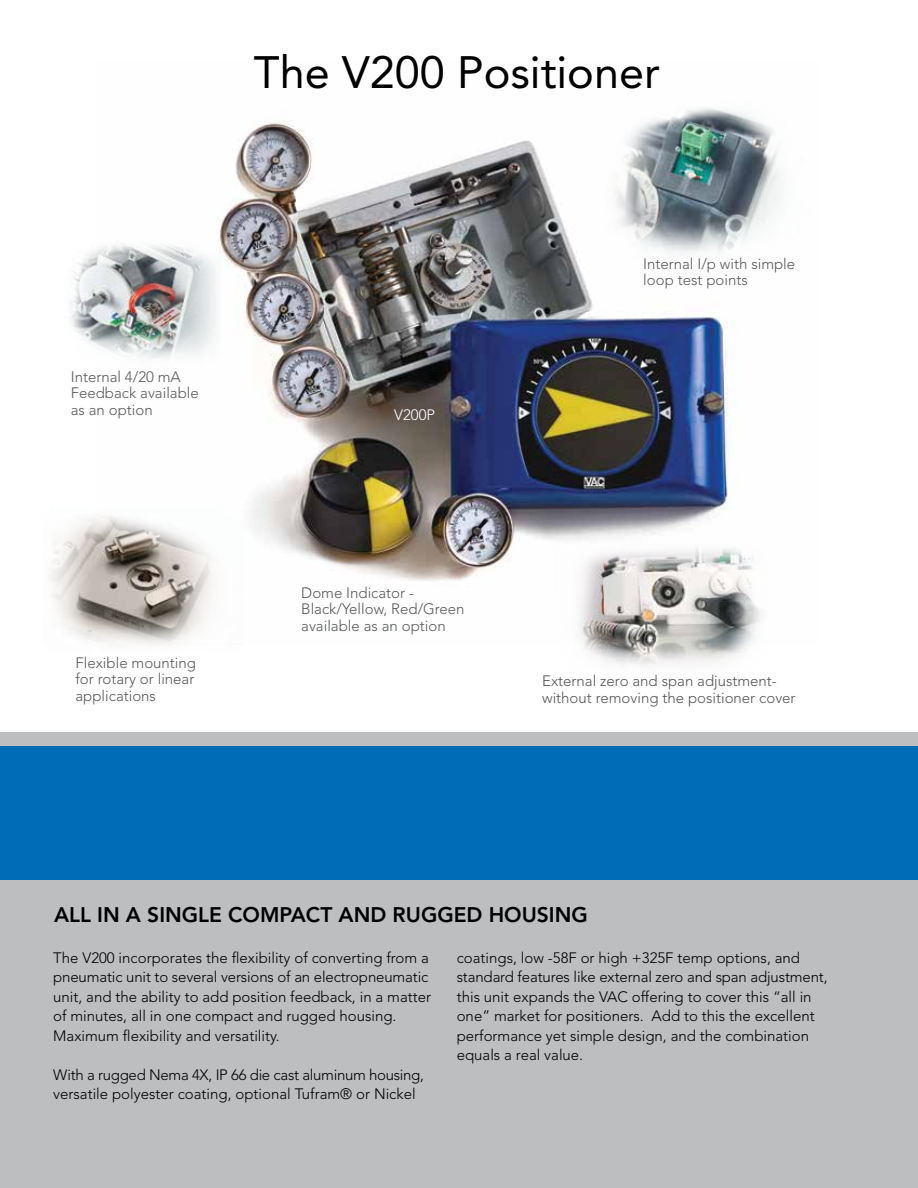
<style>
.page{position:relative;width:918px;height:1188px;background:#fff}
.page>*{position:absolute;margin:0;border:0;box-sizing:border-box;transform-origin:0 0}
.t1{font:45px "Avenir";color:#000}
.t2{font:800 21px "Avenir";color:#000}
.t3{font:300 15px/19.5px "Avenir";color:#000}
.t4{font:300 15px/16.5px "Avenir";color:#58595b}
.t5{font:300 15px/16.5px "Avenir";color:#565659}
.t6{font:300 15px "Avenir";color:#fff}
</style>
<div class="page">
<img style="left:218px;top:120px;width:519px;height:461px">
<div style="left:0;top:732px;width:918px;height:456px;background:#bcbec0"></div>
<div style="left:0;top:746px;width:918px;height:133px;background:#006bb6"></div>
<img style="left:70px;top:232px;width:150px;height:154px">
<img style="left:50px;top:499px;width:193px;height:146px">
<img style="left:579px;top:108px;width:202px;height:172px">
<img style="left:554px;top:536px;width:208px;height:130px">
<h1 class="t1" style="left:254px;top:47px;width:408px">The V200 Positioner</h1>
<p class="t4" style="left:71px;top:368px;width:130px">Internal 4/20 mA<br>Feedback available as an option</p>
<p class="t4" style="left:75px;top:654px;width:122px;text-align:justify">Flexible mounting for rotary or linear applications</p>
<p class="t6" style="left:394px;top:406px;width:42px">V200P</p>
<p class="t4" style="left:301px;top:584px;width:165px">Dome Indicator -<br>Black/Yellow, Red/Green available as an option</p>
<p class="t4" style="left:643px;top:255px;width:153px">Internal I/p with simple loop test points</p>
<p class="t5" style="left:542px;top:673px;width:255px">External zero and span adjustment&shy;without removing the positioner cover</p>
<h2 class="t2" style="left:54px;top:902px;width:535px">ALL IN A SINGLE COMPACT AND RUGGED HOUSING</h2>
<p class="t3" style="left:53px;top:948px;width:379px">The V200 incorporates the flexibility of converting from a pneumatic unit to several versions of an electropneumatic unit, and the ability to add position feedback, in a matter of minutes, all in one compact and rugged housing.<br>Maximum flexibility and versatility.</p>
<p class="t3" style="left:53px;top:1065px;width:372px">With a rugged Nema 4X, IP 66 die cast aluminum housing, versatile polyester coating, optional Tufram® or Nickel</p>
<p class="t3" style="left:457px;top:948px;width:372px">coatings, low -58F or high +325F temp options, and standard features like external zero and span adjustment, this unit expands the VAC offering to cover this “all in one” market for positioners. Add to this the excellent performance yet simple design, and the combination equals a real value.</p>
</div>
